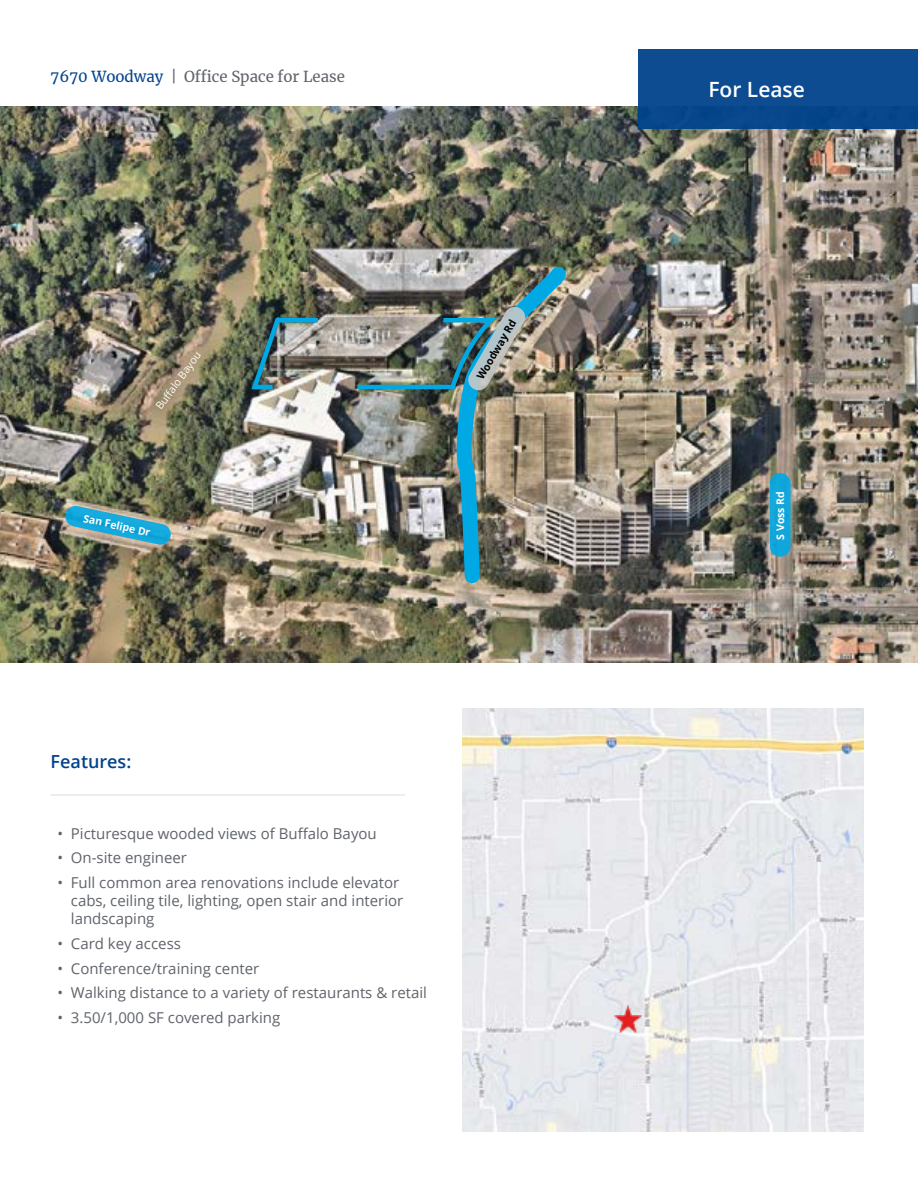
<style>
.page{position:relative;width:918px;height:1188px;background:#fff}
.page>*{position:absolute;margin:0;border:0;box-sizing:border-box;transform-origin:0 0}
.t1{font:600 21px "Open Sans";color:#fff}
.t2{font:600 18px "Open Sans";color:#00438c}
.t3{font:15px/18px "Open Sans";color:#5f636a}
.t4{font:15px "Merriweather";color:#5f636a}
.t5{font:700 10.5px "Open Sans";color:#fff}
.t6{font:10.5px "Open Sans";color:#fff}
.t7{font:700 10.5px "Open Sans";color:#000}
.s1{color:#00438c}
</style>
<div class="page">
<img style="left:0;top:107px;width:918px;height:555px">
<img style="left:65px;top:505px;width:107px;height:41px">
<div style="left:770px;top:473px;width:21px;height:84px;background:#11a7db;border-radius:10px"></div>
<img style="left:248px;top:316px;width:74px;height:76px">
<img style="left:353px;top:259px;width:220px;height:332px">
<div style="left:638px;top:49px;width:280px;height:80px;background:#0d4c91"></div>
<hr style="left:51px;top:795px;width:354px;height:1px;background:#dadbda">
<img style="left:463px;top:709px;width:401px;height:422px">
<img style="left:614px;top:1005px;width:28px;height:28px">
<p class="t4" style="left:51px;top:66px;width:296px"><span class="s1">7670 Woodway</span> | Office Space for Lease</p>
<p class="t6" style="left:152px;top:404px;width:70px;rotate:-54deg">Buff alo Bayou</p>
<p class="t5" style="left:85px;top:511px;width:70px;rotate:12deg">San Felipe Dr</p>
<p class="t7" style="left:473px;top:375px;width:69px;rotate:-60deg">Woodway Rd</p>
<p class="t2" style="left:51px;top:749px;width:82px">Features:</p>
<p class="t3" style="left:57px;top:824px;width:321px">• Picturesque wooded views of Buffalo Bayou</p>
<p class="t3" style="left:57px;top:849px;width:131px">• On-site engineer</p>
<p class="t3" style="left:71px;top:873px;width:334px;text-indent:-14px">• Full common area renovations include elevator cabs, ceiling tile, lighting, open stair and interior landscaping</p>
<p class="t3" style="left:57px;top:934px;width:125px">• Card key access</p>
<p class="t3" style="left:57px;top:959px;width:204px">• Conference/training center</p>
<p class="t3" style="left:57px;top:984px;width:371px">• Walking distance to a variety of restaurants &amp; retail</p>
<p class="t3" style="left:57px;top:1008px;width:225px">• 3.50/1,000 SF covered parking</p>
<h1 class="t1" style="left:708px;top:75px;width:98px">For Lease</h1>
<p class="t5" style="left:773px;top:540px;width:50px;rotate:-90deg">S Voss Rd</p>
</div>
